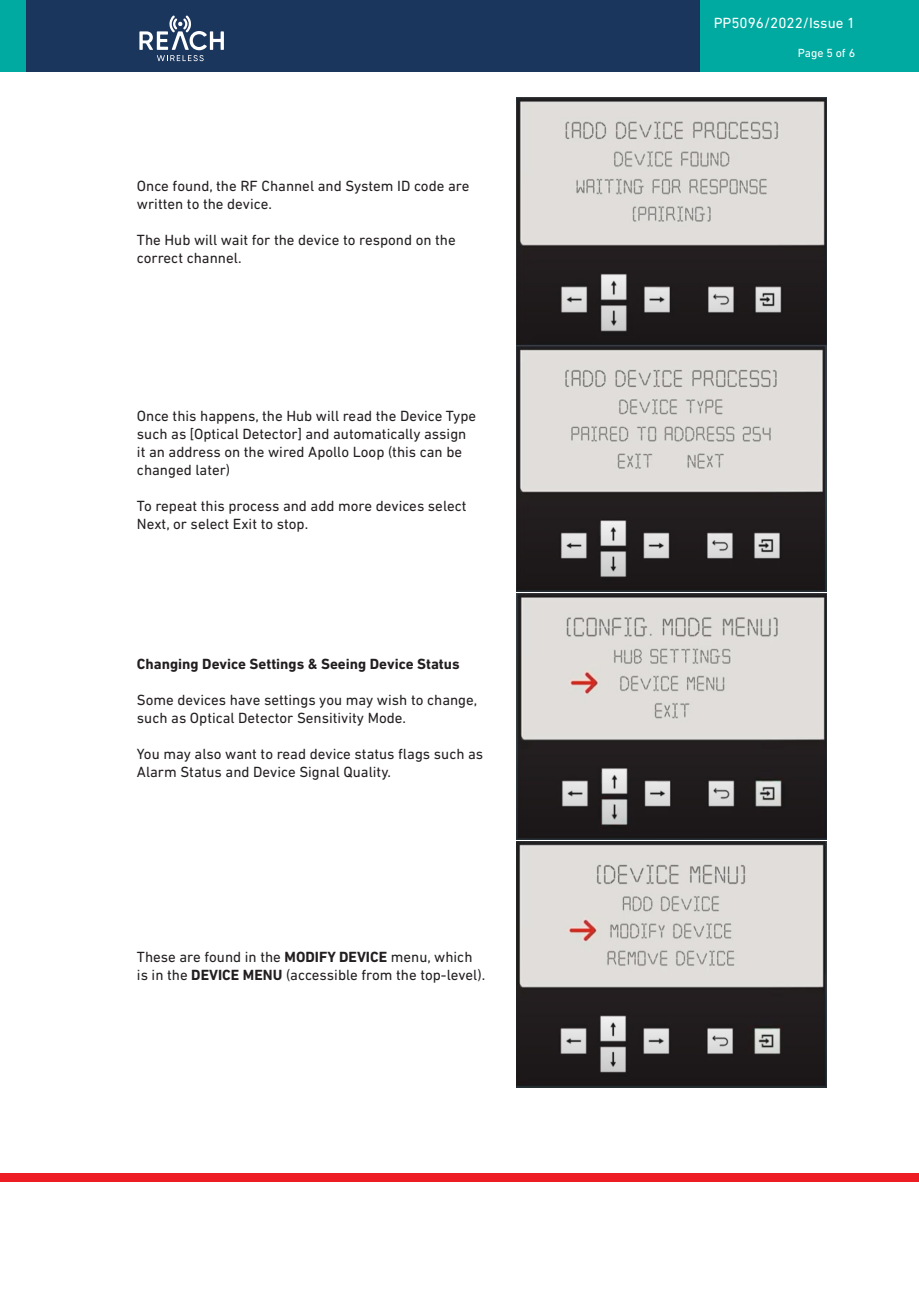
<style>
.page{position:relative;width:919px;height:1289px;background:#fff}
.page>*{position:absolute;margin:0;border:0;box-sizing:border-box;transform-origin:0 0}
.Copyright{font:15px/18px "DIN Next LT Pro";color:#231f20}
.Copyright-2{font:700 15px "DIN Next LT Pro";color:#231f20}
.t1{font:15px "DIN Next LT Pro";color:#fff}
.t2{font:12px "DIN Next LT Pro";color:#fff}
.s1{font-weight:700}
</style>
<div class="page">
<div style="left:0;top:0;width:700px;height:71px;background:#1b365d"></div>
<div style="left:0;top:0;width:26px;height:71px;background:#00aaa0"></div>
<div style="left:700px;top:0;width:218px;height:71px;background:#00aaa0"></div>
<div style="left:0;top:1172px;width:13px;height:9px;background:#ee1d23"></div>
<div style="left:13px;top:1172px;width:905px;height:9px;background:#ee1d23"></div>
<svg style="left:139px;top:16px;width:85px;height:45px"></svg>
<img style="left:516px;top:98px;width:310px;height:741px">
<img style="left:517px;top:841px;width:309px;height:246px">
<p class="Copyright" style="left:137px;top:177px;width:334px">Once found, the RF Channel and System ID code are written to the device.</p>
<p class="Copyright" style="left:137px;top:231px;width:320px">The Hub will wait for the device to respond on the correct channel.</p>
<p class="Copyright" style="left:137px;top:407px;width:341px">Once this happens, the Hub will read the Device Type such as [Optical Detector] and automatically assign it an address on the wired Apollo Loop (this can be changed later)</p>
<p class="Copyright" style="left:137px;top:497px;width:331px">To repeat this process and add more devices select<br>Next, or select Exit to stop.</p>
<p class="Copyright-2" style="left:137px;top:655px;width:324px">Changing Device Settings &amp; Seeing Device Status</p>
<p class="Copyright" style="left:137px;top:690px;width:342px">Some devices have settings you may wish to change, such as Optical Detector Sensitivity Mode.</p>
<p class="Copyright" style="left:137px;top:744px;width:348px">You may also want to read device status flags such as<br>Alarm Status and Device Signal Quality.</p>
<p class="Copyright" style="left:137px;top:947px;width:350px">These are found in the <span class="s1">MODIFY DEVICE</span> menu, which is in the <span class="s1">DEVICE MENU</span> (accessible from the top-level).</p>
<p class="t1" style="left:713px;top:15px;width:143px">PP5096/2022/Issue 1</p>
<p class="t2" style="left:797px;top:46px;width:59px">Page 5 of 6</p>
</div>
